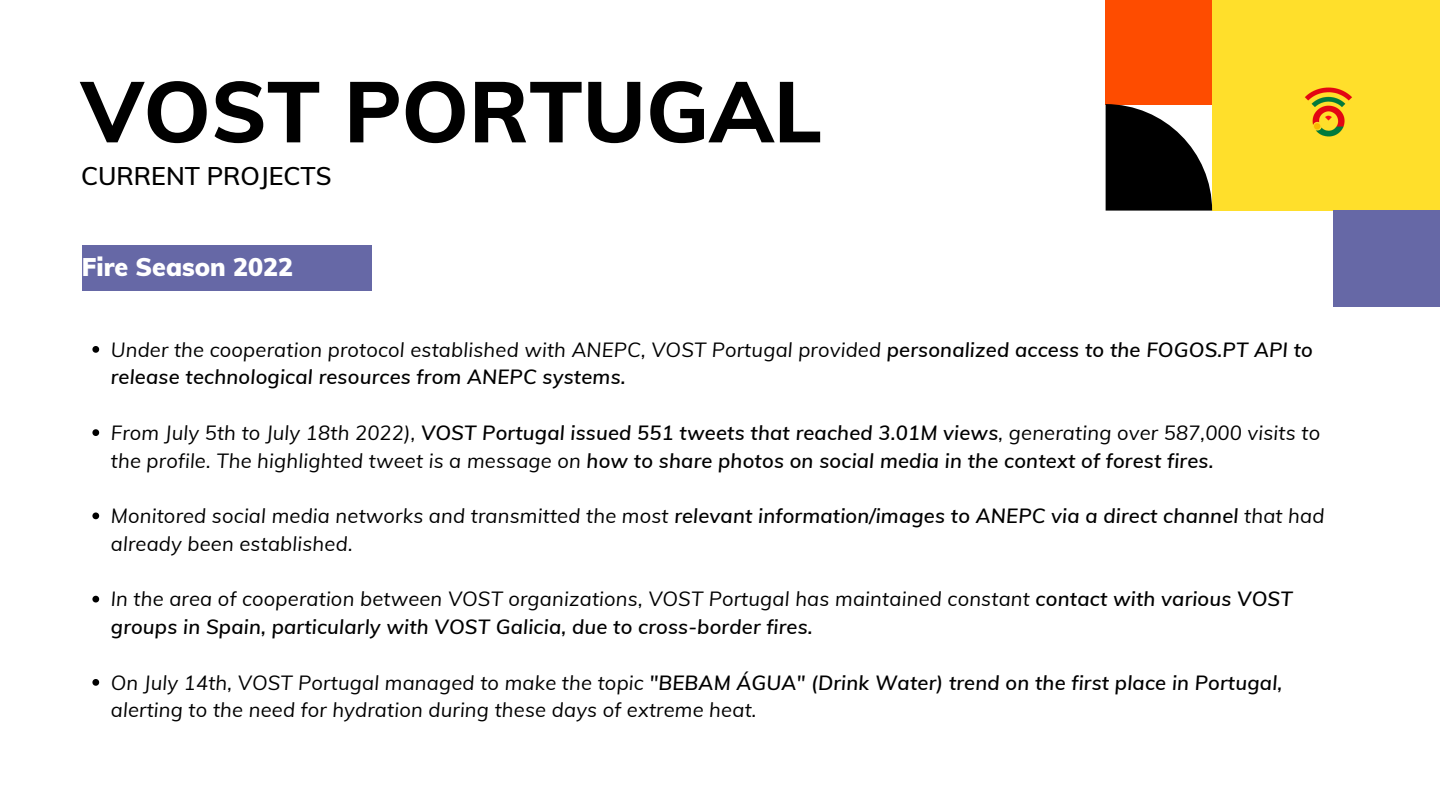
<style>
.page{position:relative;width:1440px;height:810px;background:#fff}
.page>*{position:absolute;margin:0;border:0;box-sizing:border-box;transform-origin:0 0}
.t1{font:800 85px "Muli";color:#000}
.t2{font:600 25px "Muli";color:#000}
.t3{font:900 25px "Muli";color:#fff}
.t4{font:italic 600 20.1px/27.8px "Muli";letter-spacing:.01em;color:#000}
.t5{font:italic 20.1px/27.8px "Muli";letter-spacing:.01em;color:#000}
.s1{font-weight:400}
.s2{font-weight:600}
</style>
<div class="page">
<div style="left:1212px;top:0;width:228px;height:211px;background:#ffdf2b"></div>
<div style="left:1334px;top:211px;width:106px;height:96px;background:#6668a6"></div>
<div style="left:1106px;top:0;width:106px;height:105px;background:#fe4c00"></div>
<svg style="left:1106px;top:104px;width:106px;height:107px"></svg>
<img style="left:1305px;top:87px;width:47px;height:50px">
<div style="left:82px;top:245px;width:289px;height:45px;background:#6668a6"></div>
<svg style="left:92px;top:346px;width:7px;height:7px"></svg>
<svg style="left:92px;top:429px;width:7px;height:7px"></svg>
<svg style="left:92px;top:513px;width:7px;height:6px"></svg>
<svg style="left:92px;top:596px;width:7px;height:7px"></svg>
<svg style="left:92px;top:679px;width:7px;height:7px"></svg>
<p class="t1" style="left:81px;top:57px;width:743px">VOST PORTUGAL</p>
<p class="t2" style="left:81px;top:160px;width:252px">CURRENT PROJECTS</p>
<p class="t3" style="left:82px;top:251px;width:213px">Fire Season 2022</p>
<p class="t4" style="left:111px;top:335px;width:1204px"><span class="s1">Under the cooperation protocol established with ANEPC, VOST Portugal provided</span> personalized access to the FOGOS.PT API to release technological resources from ANEPC systems.</p>
<p class="t4" style="left:111px;top:418px;width:1211px"><span class="s1">From July 5th to July 18th 2022),</span> VOST Portugal issued 551 tweets that reached 3.01M views<span class="s1">, generating over 587,000 visits to the profile. The highlighted tweet is a message on</span> how to share photos on social media in the context of forest fires.</p>
<p class="t5" style="left:111px;top:502px;width:1215px">Monitored social media networks and transmitted the most <span class="s2">relevant information/images to ANEPC via a direct channel</span> that had already been established.</p>
<p class="t4" style="left:111px;top:585px;width:1183px"><span class="s1">In the area of cooperation between VOST organizations, VOST Portugal has maintained constant</span> contact with various VOST groups in Spain, particularly with VOST Galicia, due to cross-border fires.</p>
<p class="t5" style="left:111px;top:668px;width:1173px">On July 14th, VOST Portugal managed to make the topic <span class="s2">"BEBAM ÁGUA" (Drink Water) trend on the first place in Portugal, </span>alerting to the need for hydration during these days of extreme heat.</p>
</div>
